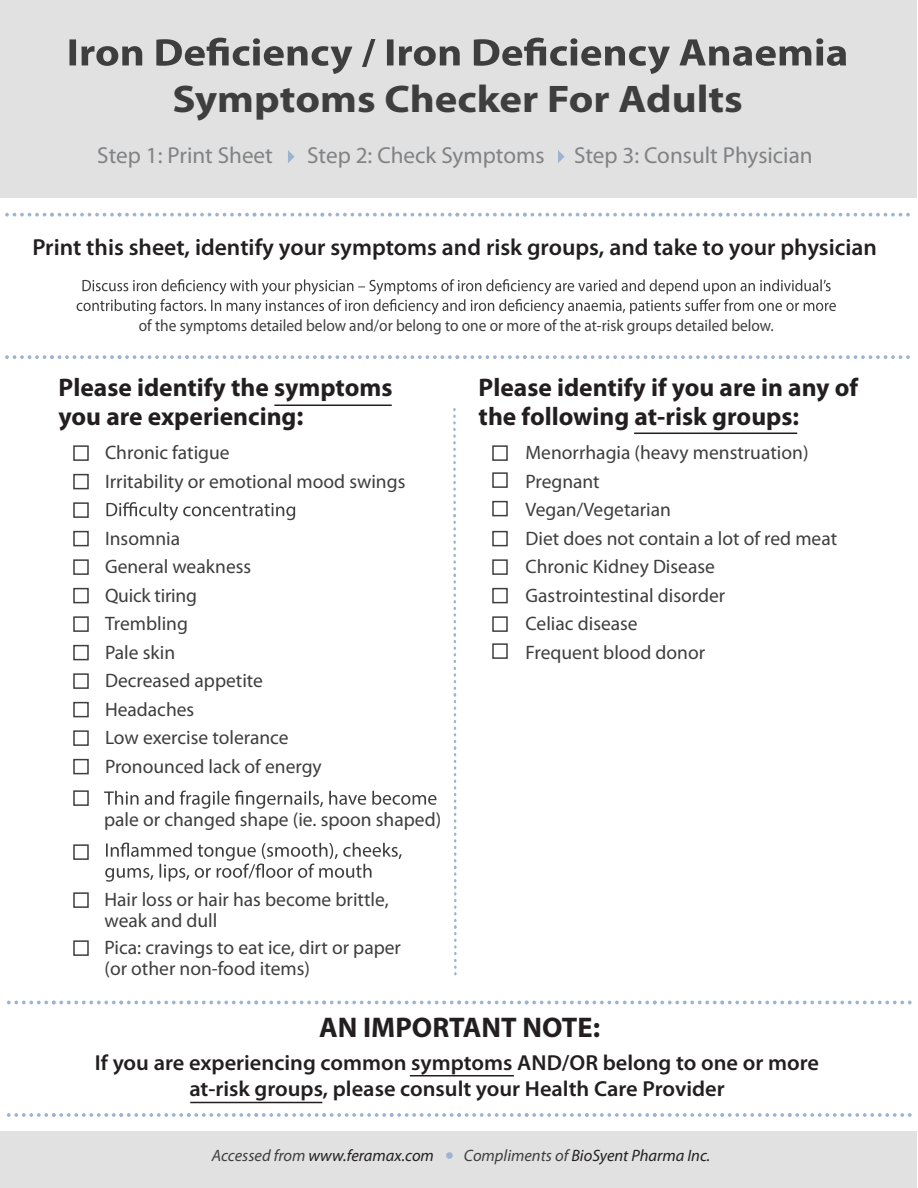
<style>
.page{position:relative;width:918px;height:1188px;background:#fff}
.page>*{position:absolute;margin:0;border:0;box-sizing:border-box;transform-origin:0 0}
.t1{font:700 38.55px "Myriad Pro";color:#3e3e3f;scale:1.11 1}
.t2{font:700 28.5px "Myriad Pro";color:#231f20}
.t3{font:700 25.5px/28.5px "Myriad Pro";color:#231f20}
.t4{font:600 23.25px "Myriad Pro";color:#231f20}
.t5{font:23.1px "Myriad Pro";color:#808285}
.t6{font:600 21.75px/26.1px "Myriad Pro";color:#231f20;text-align:center}
.t7{font:19.5px/28.5px "Myriad Pro";color:#3e3e3f}
.t8{font:16.5px "Myriad Pro";color:#3e3e3f;scale:.93 1}
.t9{font:italic 16.5px "Myriad Pro";color:#231f20}
.s1{font-size:27px}
.s2{color:#3e3e3f}
</style>
<div class="page">
<div style="left:0;top:1132px;width:916px;height:56px;background:#e0e1e0"></div>
<div style="left:0;top:0;width:916px;height:198px;background:#e0e1e0"></div>
<svg style="left:69px;top:38px;width:777px;height:36px"></svg>
<svg style="left:77px;top:279px;width:759px;height:36px"></svg>
<svg style="left:106px;top:502px;width:189px;height:18px"></svg>
<div style="left:73px;top:445px;width:16px;height:16px;border:2px solid #3e3e3f"></div>
<div style="left:73px;top:474px;width:16px;height:15px;border:2px solid #3e3e3f"></div>
<div style="left:73px;top:502px;width:16px;height:16px;border:2px solid #3e3e3f"></div>
<div style="left:73px;top:531px;width:16px;height:15px;border:2px solid #3e3e3f"></div>
<div style="left:73px;top:559px;width:16px;height:16px;border:2px solid #3e3e3f"></div>
<div style="left:73px;top:588px;width:16px;height:15px;border:2px solid #3e3e3f"></div>
<div style="left:73px;top:616px;width:16px;height:16px;border:2px solid #3e3e3f"></div>
<div style="left:73px;top:645px;width:16px;height:15px;border:2px solid #3e3e3f"></div>
<div style="left:73px;top:673px;width:16px;height:16px;border:2px solid #3e3e3f"></div>
<div style="left:73px;top:702px;width:16px;height:15px;border:2px solid #3e3e3f"></div>
<div style="left:73px;top:730px;width:16px;height:16px;border:2px solid #3e3e3f"></div>
<div style="left:73px;top:759px;width:16px;height:15px;border:2px solid #3e3e3f"></div>
<div style="left:73px;top:790px;width:16px;height:16px;border:2px solid #3e3e3f"></div>
<div style="left:73px;top:892px;width:16px;height:16px;border:2px solid #3e3e3f"></div>
<div style="left:73px;top:844px;width:16px;height:16px;border:2px solid #3e3e3f"></div>
<div style="left:73px;top:940px;width:16px;height:16px;border:2px solid #3e3e3f"></div>
<div style="left:492px;top:445px;width:16px;height:16px;border:2px solid #3e3e3f"></div>
<div style="left:492px;top:472px;width:16px;height:16px;border:2px solid #3e3e3f"></div>
<div style="left:492px;top:501px;width:16px;height:15px;border:2px solid #3e3e3f"></div>
<div style="left:492px;top:531px;width:16px;height:15px;border:2px solid #3e3e3f"></div>
<div style="left:492px;top:559px;width:16px;height:16px;border:2px solid #3e3e3f"></div>
<div style="left:492px;top:588px;width:16px;height:15px;border:2px solid #3e3e3f"></div>
<div style="left:492px;top:616px;width:16px;height:16px;border:2px solid #3e3e3f"></div>
<div style="left:492px;top:643px;width:16px;height:16px;border:2px solid #3e3e3f"></div>
<div style="left:446px;top:1152px;width:7px;height:7px;background:#9db4d1;border-radius:50%"></div>
<svg style="left:5px;top:213px;width:905px;height:4px"></svg>
<svg style="left:5px;top:355px;width:905px;height:4px"></svg>
<svg style="left:7px;top:1001px;width:905px;height:3px"></svg>
<svg style="left:7px;top:1113px;width:905px;height:4px"></svg>
<svg style="left:104px;top:791px;width:333px;height:18px"></svg>
<svg style="left:105px;top:843px;width:297px;height:39px"></svg>
<svg style="left:453px;top:408px;width:4px;height:567px"></svg>
<svg style="left:288px;top:150px;width:7px;height:13px"></svg>
<svg style="left:558px;top:150px;width:7px;height:13px"></svg>
<hr style="left:274px;top:405px;width:118px;height:1px;background:#231f20">
<hr style="left:634px;top:433px;width:163px;height:1px;background:#231f20">
<hr style="left:410px;top:1075px;width:104px;height:1px;background:#231f20">
<hr style="left:190px;top:1102px;width:132px;height:1px;background:#231f20">
<h1 class="t1" style="left:172px;top:74px;width:515px">Symptoms Checker For Adults</h1>
<p class="t5" style="left:97px;top:141px;width:177px">Step 1: Print Sheet</p>
<p class="t5" style="left:307px;top:141px;width:239px">Step 2: Check Symptoms</p>
<p class="t5" style="left:574px;top:141px;width:240px">Step 3: Consult Physician</p>
<p class="t4" style="left:32px;top:233px;width:846px">Print this sheet, identify your symptoms and risk groups, and take to your physician</p>
<p class="t8" style="left:139px;top:315px;width:684px">of the symptoms detailed below and/or belong to one or more of the at-risk groups detailed below.</p>
<h3 class="t3" style="left:59px;top:373px;width:335px">Please identify the symptoms you are experiencing<span class="s1">:</span></h3>
<h3 class="t3" style="left:479px;top:373px;width:381px">Please identify if you are in any of the following at-risk groups:</h3>
<p class="t7" style="left:105px;top:438px;width:302px">Chronic fatigue<br>Irritability or emotional mood swings</p>
<p class="t7" style="left:105px;top:524px;width:218px">Insomnia<br>General weakness<br>Quick tiring<br>Trembling<br>Pale skin<br>Decreased appetite<br>Headaches<br>Low exercise tolerance<br>Pronounced lack of energy</p>
<p class="t7" style="left:104px;top:805px;width:339px">pale or changed shape (ie. spoon shaped)</p>
<p class="t7" style="left:105px;top:889px;width:286px;line-height:21px">Hair loss or hair has become brittle, weak and dull</p>
<p class="t7" style="left:105px;top:937px;width:298px;line-height:21px">Pica: cravings to eat ice, dirt or paper (or other non-food items)</p>
<p class="t7" style="left:526px;top:438px;width:313px">Menorrhagia (heavy menstruation)<br>Pregnant<br>Vegan/Vegetarian<br>Diet does not contain a lot of red meat<br>Chronic Kidney Disease<br>Gastrointestinal disorder<br>Celiac disease<br>Frequent blood donor</p>
<h2 class="t2" style="left:319px;top:1008px;width:283px">AN IMPORTANT NOTE:</h2>
<p class="t6" style="left:95px;top:1049px;width:726px">If you are experiencing common symptoms AND/OR belong to one or more at-risk groups, please consult your Health Care Provider</p>
<p class="t9" style="left:212px;top:1145px;width:224px"><span class="s2">Accessed from</span> www.feramax.com</p>
<p class="t9" style="left:464px;top:1145px;width:248px"><span class="s2">Compliments of</span> BioSyent Pharma Inc.</p>
</div>
